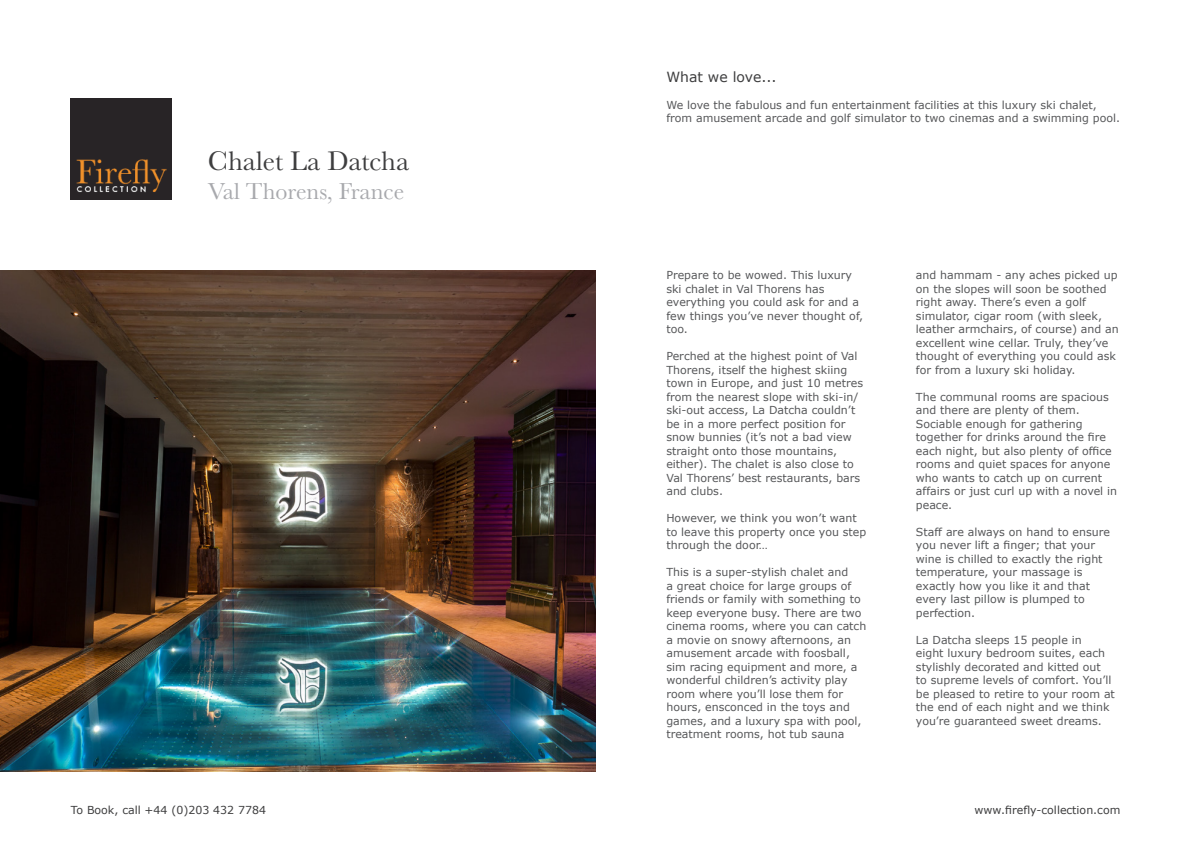
<style>
.page{position:relative;width:1191px;height:842px;background:#fff}
.page>*{position:absolute;margin:0;border:0;box-sizing:border-box;transform-origin:0 0}
.t1{font:28px "Baskerville";color:#3e3e3f}
.t2{font:24px "Baskerville";color:#a8a9ad}
.t3{font:14px "Verdana";color:#3e3e3f}
.t4{font:11px/13.5px "Verdana";color:#57585a}
.t5{font:11px "Verdana";color:#3e3e3f}
</style>
<div class="page">
<img style="left:71px;top:99px;width:101px;height:101px">
<img style="left:0;top:271px;width:595px;height:500px">
<p class="t1" style="left:208px;top:143px;width:203px">Chalet La Datcha</p>
<p class="t2" style="left:208px;top:176px;width:198px">Val Thorens, France</p>
<p class="t5" style="left:71px;top:802px;width:197px">To Book, call +44 (0)203 432 7784</p>
<p class="t3" style="left:666px;top:68px;width:112px">What we love...</p>
<p class="t4" style="left:666px;top:98px;width:455px">We love the fabulous and fun entertainment facilities at this luxury ski chalet, from amusement arcade and golf simulator to two cinemas and a swimming pool.</p>
<p class="t4" style="left:666px;top:269px;width:198px">Prepare to be wowed. This luxury ski chalet in Val Thorens has everything you could ask for and a few things you’ve never thought of, too.</p>
<p class="t4" style="left:666px;top:350px;width:198px">Perched at the highest point of Val<br>Thorens, itself the highest skiing town in Europe, and just 10 metres from the nearest slope with ski-in/ ski-out access, La Datcha couldn’t be in a more perfect position for snow bunnies (it’s not a bad view straight onto those mountains, either). The chalet is also close to<br>Val Thorens’ best restaurants, bars and clubs.</p>
<p class="t4" style="left:666px;top:512px;width:201px">However, we think you won’t want to leave this property once you step through the door…</p>
<p class="t4" style="left:666px;top:566px;width:201px">This is a super-stylish chalet and<br>a great choice for large groups of friends or family with something to keep everyone busy. There are two cinema rooms, where you can catch a movie on snowy afternoons, an amusement arcade with foosball, sim racing equipment and more, a wonderful children’s activity play room where you’ll lose them for hours, ensconced in the toys and games, and a luxury spa with pool, treatment rooms, hot tub sauna</p>
<p class="t4" style="left:916px;top:269px;width:204px">and hammam - any aches picked up on the slopes will soon be soothed right away. There’s even a golf simulator, cigar room (with sleek, leather armchairs, of course) and an excellent wine cellar. Truly, they’ve thought of everything you could ask for from a luxury ski holiday.</p>
<p class="t4" style="left:916px;top:390px;width:203px">The communal rooms are spacious and there are plenty of them.<br>Sociable enough for gathering together for drinks around the fire each night, but also plenty of office rooms and quiet spaces for anyone who wants to catch up on current affairs or just curl up with a novel in peace.</p>
<p class="t4" style="left:916px;top:525px;width:196px">Staff are always on hand to ensure you never lift a finger; that your wine is chilled to exactly the right temperature, your massage is exactly how you like it and that every last pillow is plumped to perfection.</p>
<p class="t4" style="left:916px;top:633px;width:200px">La Datcha sleeps 15 people in<br>eight luxury bedroom suites, each stylishly decorated and kitted out<br>to supreme levels of comfort. You’ll be pleased to retire to your room at the end of each night and we think you’re guaranteed sweet dreams.</p>
<p class="t5" style="left:974px;top:802px;width:147px">www.firefly-collection.com</p>
</div>
